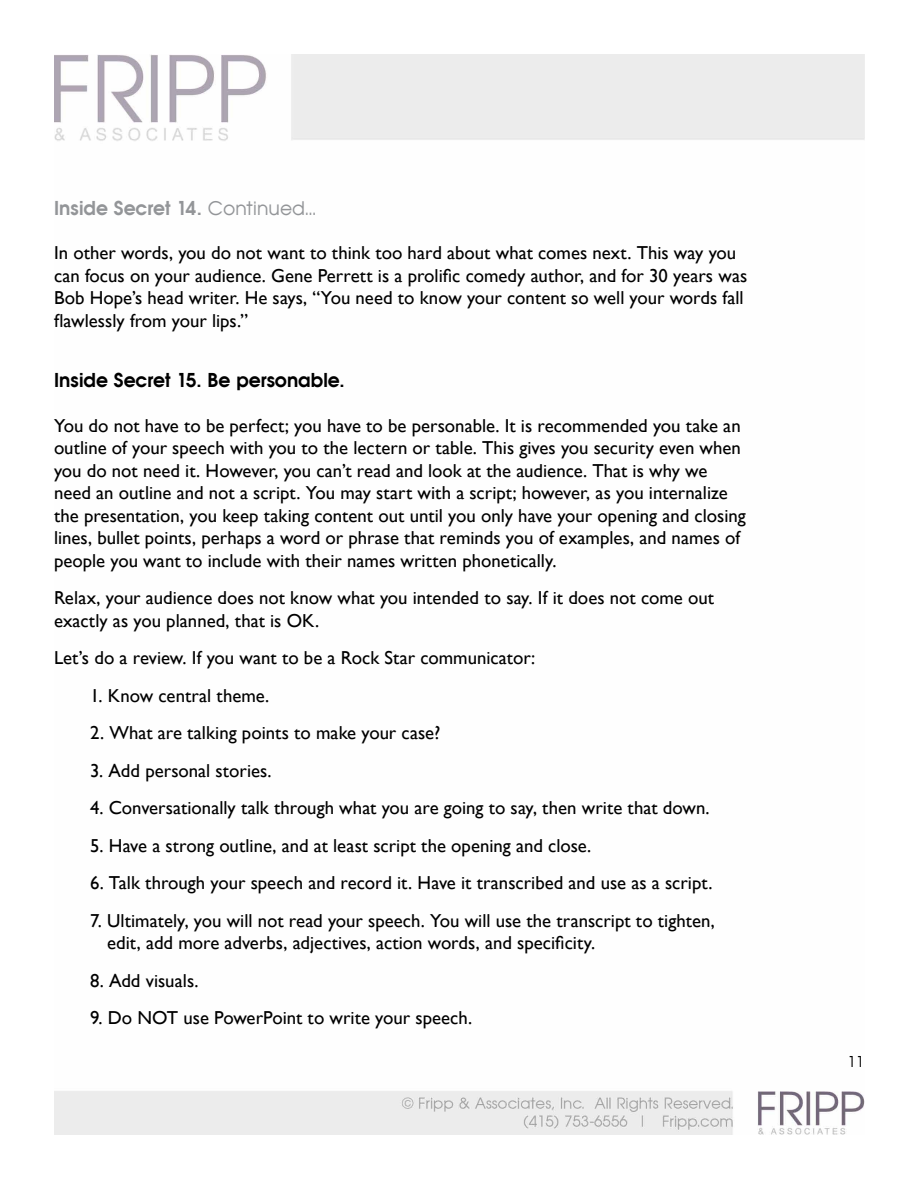
<style>
.page{position:relative;width:918px;height:1188px;background:#fff}
.page>*{position:absolute;margin:0;border:0;box-sizing:border-box;transform-origin:0 0}
.t1{font:18.75px/22.5px "Gill Sans";color:#000}
.t2{font:700 18.75px "Avian";color:#000}
.t3{font:700 18.75px "Avian";color:#939598}
.t4{font:15px "Avian";color:#000}
.s1{font-weight:400}
</style>
<div class="page">
<img style="left:54px;top:54px;width:810px;height:1080px">
<p class="t3" style="left:54px;top:196px;width:264px">Inside Secret 14. <span class="s1">Continued...</span></p>
<p class="t1" style="left:54px;top:242px;width:695px">In other words, you do not want to think too hard about what comes next. This way you can focus on your audience. Gene Perrett is a prolific comedy author, and for 30 years was Bob Hope’s head writer. He says, “You need to know your content so well your words fall flawlessly from your lips.”</p>
<p class="t2" style="left:54px;top:368px;width:292px">Inside Secret 15. Be personable.</p>
<p class="t1" style="left:54px;top:415px;width:693px">You do not have to be perfect; you have to be personable. It is recommended you take an outline of your speech with you to the lectern or table. This gives you security even when you do not need it. However, you can’t read and look at the audience. That is why we need an outline and not a script. You may start with a script; however, as you internalize the presentation, you keep taking content out until you only have your opening and closing lines, bullet points, perhaps a word or phrase that reminds you of examples, and names of people you want to include with their names written phonetically.</p>
<p class="t1" style="left:54px;top:587px;width:662px">Relax, your audience does not know what you intended to say. If it does not come out exactly as you planned, that is OK.</p>
<p class="t1" style="left:54px;top:647px;width:483px">Let’s do a review. If you want to be a Rock Star communicator:</p>
<p class="t1" style="left:90px;top:685px;width:181px">1. Know central theme.</p>
<p class="t1" style="left:90px;top:722px;width:352px">2. What are talking points to make your case?</p>
<p class="t1" style="left:90px;top:760px;width:183px">3. Add personal stories.</p>
<p class="t1" style="left:90px;top:797px;width:621px">4. Conversationally talk through what you are going to say, then write that down.</p>
<p class="t1" style="left:90px;top:835px;width:503px">5. Have a strong outline, and at least script the opening and close.</p>
<p class="t1" style="left:90px;top:872px;width:624px">6. Talk through your speech and record it. Have it transcribed and use as a script.</p>
<p class="t1" style="left:107px;top:910px;width:609px;text-indent:-17px">7. Ultimately, you will not read your speech. You will use the transcript to tighten, edit, add more adverbs, adjectives, action words, and specificity.</p>
<p class="t1" style="left:90px;top:970px;width:110px">8. Add visuals.</p>
<p class="t1" style="left:90px;top:1007px;width:384px">9. Do NOT use PowerPoint to write your speech.</p>
<p class="t4" style="left:847px;top:1053px;width:18px">11</p>
</div>
